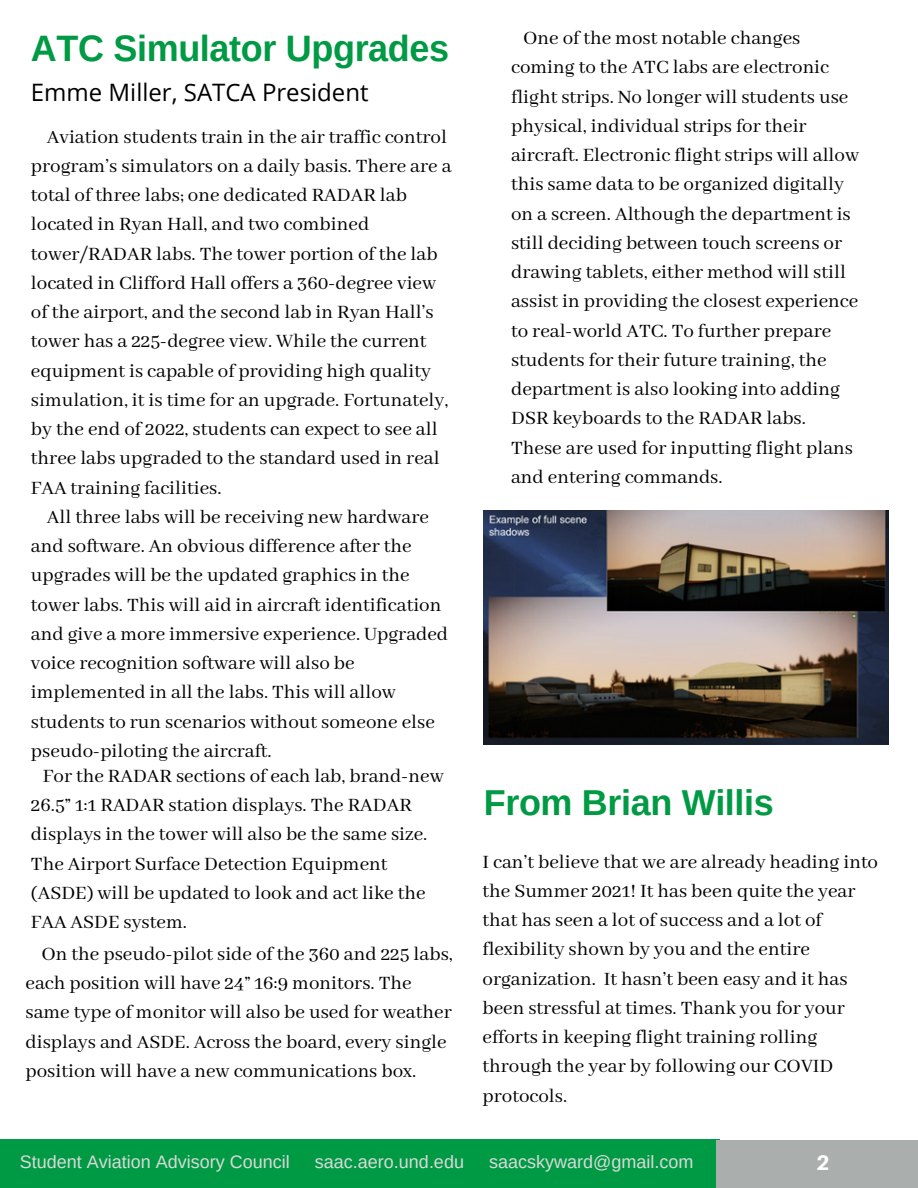
<style>
.page{position:relative;width:918px;height:1188px;background:#fff}
.page>*{position:absolute;margin:0;border:0;box-sizing:border-box;transform-origin:0 0}
.t1{font:700 36.75px "Arimo";letter-spacing:-.01em;color:#009a44}
.t2{font:700 36px "Arimo";letter-spacing:-.01em;color:#009a44}
.t3{font:24px "Open Sans";color:#000}
.t4{font:21px/29.2px "Abhaya Libre";color:#000}
.t5{font:800 21px "Aileron";color:#fff}
.t6{font:18px "Arimo";color:#d9d9d9}
</style>
<div class="page">
<div style="left:0;top:1140px;width:720px;height:48px;background:#009a44"></div>
<div style="left:716px;top:1140px;width:202px;height:48px;background:#aaaead"></div>
<img style="left:484px;top:510px;width:405px;height:234px">
<h1 class="t1" style="left:31px;top:27px;width:420px">ATC Simulator Upgrades</h1>
<p class="t3" style="left:31px;top:76px;width:339px">Emme Miller, SATCA President</p>
<p class="t4" style="left:31px;top:123px;width:422px;text-indent:16px">Aviation students train in the air traffic control program’s simulators on a daily basis. There are a total of three labs; one dedicated RADAR lab located in Ryan Hall, and two combined tower/RADAR labs. The tower portion of the lab located in Clifford Hall offers a 360-degree view of the airport, and the second lab in Ryan Hall’s tower has a 225-degree view. While the current equipment is capable of providing high quality simulation, it is time for an upgrade. Fortunately, by the end of 2022, students can expect to see all three labs upgraded to the standard used in real FAA training facilities.</p>
<p class="t4" style="left:31px;top:503px;width:419px;text-indent:16px">All three labs will be receiving new hardware and software. An obvious difference after the upgrades will be the updated graphics in the tower labs. This will aid in aircraft identification and give a more immersive experience. Upgraded voice recognition software will also be implemented in all the labs. This will allow students to run scenarios without someone else pseudo-piloting the aircraft.</p>
<p class="t4" style="left:31px;top:762px;width:414px;text-indent:12px">For the RADAR sections of each lab, brand-new 26.5” 1:1 RADAR station displays. The RADAR displays in the tower will also be the same size.<br>The Airport Surface Detection Equipment (ASDE) will be updated to look and act like the FAA ASDE system.</p>
<p class="t4" style="left:26px;top:940px;width:429px;text-indent:16px">On the pseudo-pilot side of the 360 and 225 labs, each position will have 24” 16:9 monitors. The same type of monitor will also be used for weather displays and ASDE. Across the board, every single position will have a new communications box.</p>
<p class="t4" style="left:511px;top:24px;width:349px;text-indent:12px">One of the most notable changes coming to the ATC labs are electronic flight strips. No longer will students use physical, individual strips for their aircraft. Electronic flight strips will allow this same data to be organized digitally on a screen. Although the department is still deciding between touch screens or drawing tablets, either method will still assist in providing the closest experience to real-world ATC. To further prepare students for their future training, the department is also looking into adding DSR keyboards to the RADAR labs.<br>These are used for inputting flight plans and entering commands.</p>
<h2 class="t2" style="left:484px;top:782px;width:292px">From Brian Willis</h2>
<p class="t4" style="left:482px;top:848px;width:397px">I can’t believe that we are already heading into the Summer 2021! It has been quite the year that has seen a lot of success and a lot of flexibility shown by you and the entire organization. It hasn’t been easy and it has been stressful at times. Thank you for your efforts in keeping flight training rolling through the year by following our COVID protocols.</p>
<p class="t6" style="left:20px;top:1152px;width:271px">Student Aviation Advisory Council</p>
<p class="t6" style="left:315px;top:1152px;width:151px">saac.aero.und.edu</p>
<p class="t6" style="left:489px;top:1152px;width:206px">saacskyward@gmail.com</p>
<p class="t5" style="left:816px;top:1150px;width:15px">2</p>
</div>
